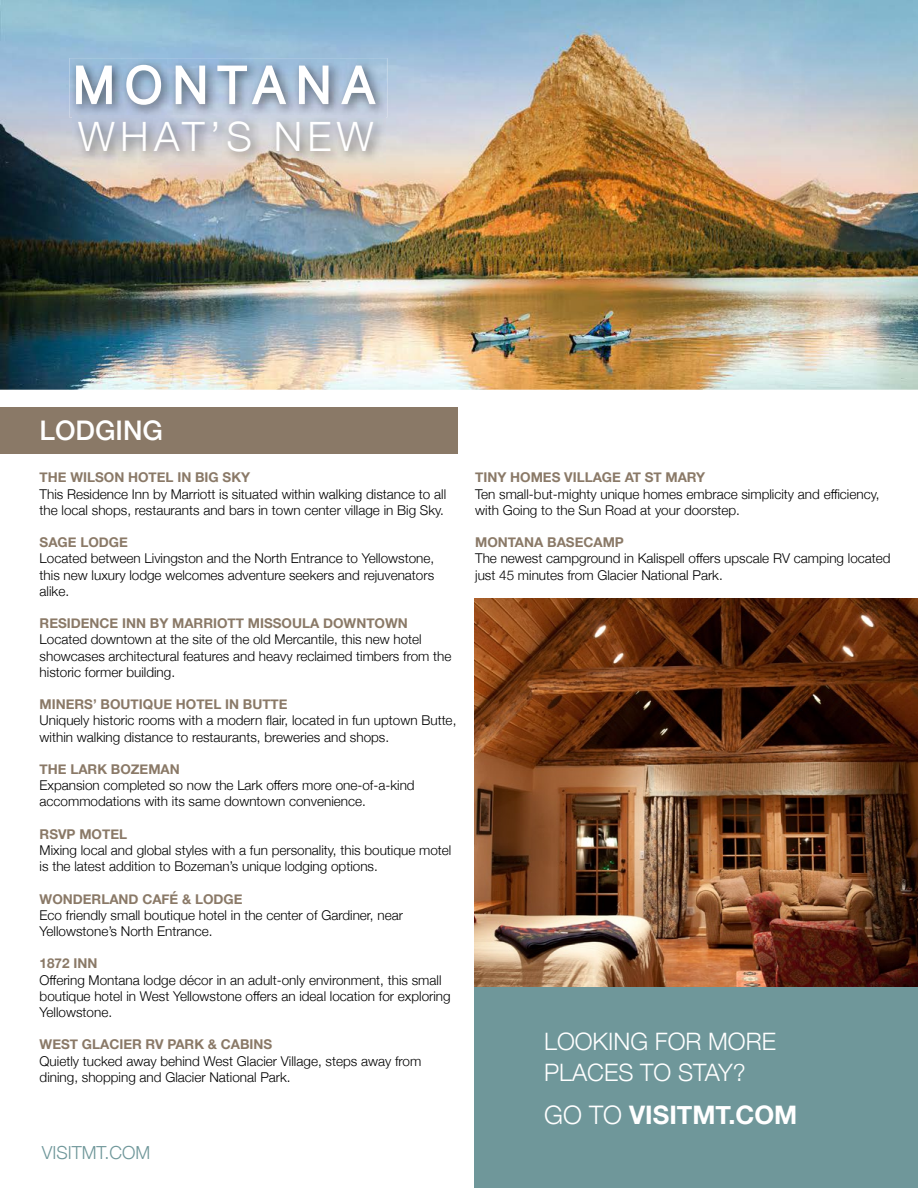
<style>
.page{position:relative;width:918px;height:1188px;background:#fff}
.page>*{position:absolute;margin:0;border:0;box-sizing:border-box;transform-origin:0 0}
.t1{font:300 40.5px "Helvetica Neue";letter-spacing:.13em;color:#fff}
.t2{font:500 27px "Helvetica Neue";color:#fff}
.t3{font:700 25.5px "Helvetica Neue";color:#fff}
.t4{font:300 24px/30.6px "Helvetica Neue";color:#fff}
.t5{font:300 18px "Helvetica Neue";color:#6f979a}
.t6{font:300 13.5px/16.2px "Helvetica Neue";color:#000}
.t7{font:700 13.5px "Helvetica Neue";color:#8a7967}
.s1{font-weight:300}
</style>
<div class="page">
<div style="left:474px;top:986px;width:444px;height:202px;background:#6f979a"></div>
<div style="left:0;top:407px;width:457px;height:47px;background:#8a7967"></div>
<img style="left:0;top:0;width:918px;height:390px">
<img style="left:69px;top:58px;width:318px;height:59px">
<svg style="left:76px;top:65px;width:300px;height:40px"></svg>
<img style="left:72px;top:115px;width:314px;height:50px">
<img style="left:474px;top:599px;width:444px;height:387px">
<hr style="left:917px;top:23px;width:1px;height:47px;background:#8a7967">
<h1 class="t1" style="left:78px;top:104px;width:297px">WHAT’S NEW</h1>
<h2 class="t2" style="left:40px;top:409px;width:125px">LODGING</h2>
<p class="t7" style="left:40px;top:467px;width:212px">THE WILSON HOTEL IN BIG SKY</p>
<p class="t6" style="left:40px;top:485px;width:408px">This Residence Inn by Marriott is situated within walking distance to all the local shops, restaurants and bars in town center village in Big Sky.</p>
<p class="t7" style="left:40px;top:532px;width:90px">SAGE LODGE</p>
<p class="t6" style="left:40px;top:549px;width:396px;text-align:justify">Located between Livingston and the North Entrance to Yellowstone, this new luxury lodge welcomes adventure seekers and rejuvenators alike.</p>
<p class="t7" style="left:40px;top:613px;width:370px">RESIDENCE INN BY MARRIOTT MISSOULA DOWNTOWN</p>
<p class="t6" style="left:40px;top:630px;width:413px">Located downtown at the site of the old Mercantile, this new hotel showcases architectural features and heavy reclaimed timbers from the historic former building.</p>
<p class="t7" style="left:40px;top:694px;width:249px">MINERS’ BOUTIQUE HOTEL IN BUTTE</p>
<p class="t6" style="left:40px;top:711px;width:418px">Uniquely historic rooms with a modern flair, located in fun uptown Butte, within walking distance to restaurants, breweries and shops.</p>
<p class="t7" style="left:40px;top:759px;width:142px">THE LARK BOZEMAN</p>
<p class="t6" style="left:40px;top:776px;width:377px">Expansion completed so now the Lark offers more one-of-a-kind accommodations with its same downtown convenience.</p>
<p class="t7" style="left:40px;top:823px;width:89px">RSVP MOTEL</p>
<p class="t6" style="left:40px;top:841px;width:413px">Mixing local and global styles with a fun personality, this boutique motel is the latest addition to Bozeman’s unique lodging options.</p>
<p class="t7" style="left:40px;top:888px;width:205px">WONDERLAND CAFÉ &amp; LODGE</p>
<p class="t6" style="left:40px;top:906px;width:365px">Eco friendly small boutique hotel in the center of Gardiner, near<br>Yellowstone’s North Entrance.</p>
<p class="t7" style="left:40px;top:953px;width:59px">1872 INN</p>
<p class="t6" style="left:40px;top:971px;width:413px">Offering Montana lodge décor in an adult-only environment, this small boutique hotel in West Yellowstone offers an ideal location for exploring<br>Yellowstone.</p>
<p class="t7" style="left:40px;top:1034px;width:234px">WEST GLACIER RV PARK &amp; CABINS</p>
<p class="t6" style="left:40px;top:1052px;width:383px">Quietly tucked away behind West Glacier Village, steps away from dining, shopping and Glacier National Park.</p>
<h3 class="t5" style="left:42px;top:1138px;width:110px">VISITMT.COM</h3>
<p class="t7" style="left:475px;top:467px;width:232px">TINY HOMES VILLAGE AT ST MARY</p>
<p class="t6" style="left:475px;top:485px;width:406px">Ten small-but-mighty unique homes embrace simplicity and efficiency, with Going to the Sun Road at your doorstep.</p>
<p class="t7" style="left:475px;top:532px;width:150px">MONTANA BASECAMP</p>
<p class="t6" style="left:475px;top:549px;width:417px">The newest campground in Kalispell offers upscale RV camping located just 45 minutes from Glacier National Park.</p>
<h3 class="t4" style="left:544px;top:1025px;width:233px">LOOKING FOR MORE<br>PLACES TO STAY?</h3>
<h3 class="t3" style="left:544px;top:1095px;width:255px"><span class="s1">GO TO</span> VISITMT.COM</h3>
</div>
